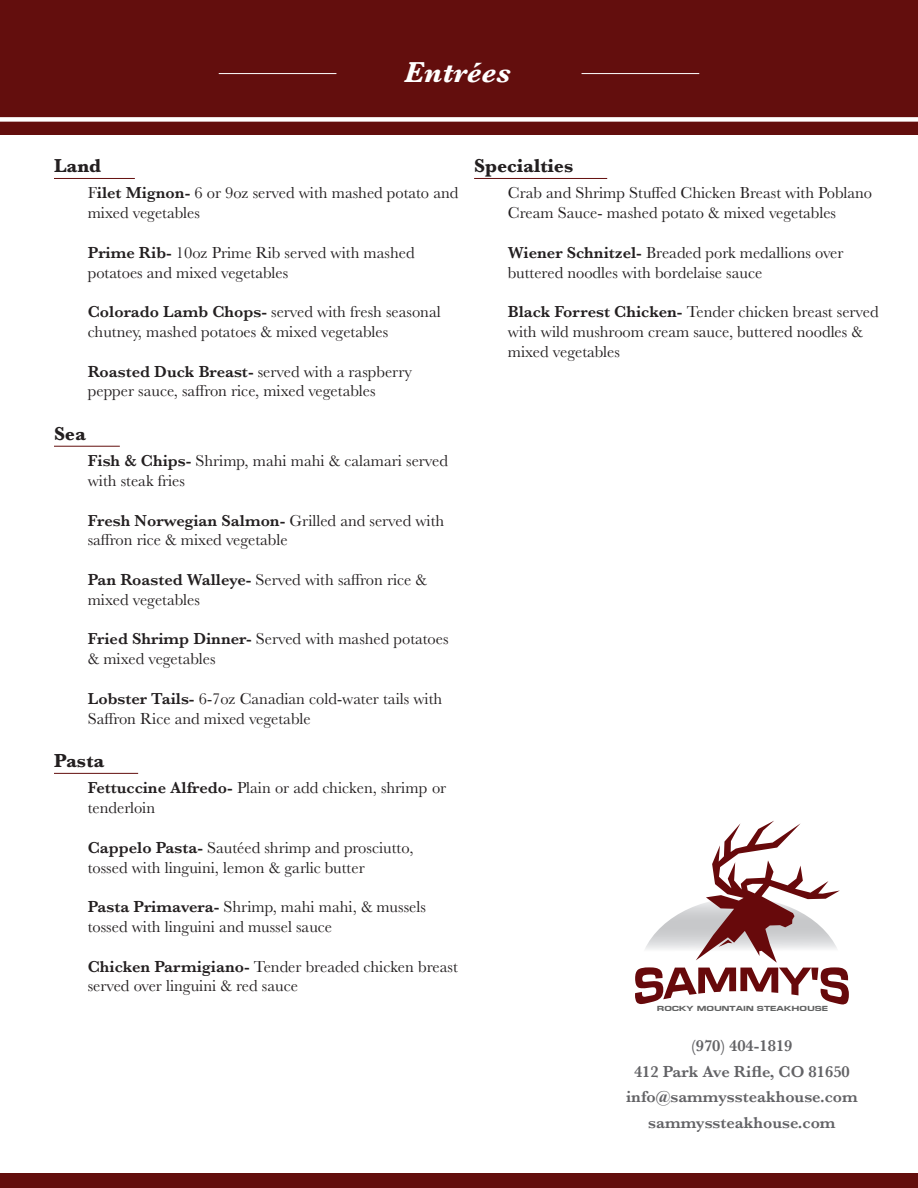
<style>
.page{position:relative;width:918px;height:1188px;background:#fff}
.page>*{position:absolute;margin:0;border:0;box-sizing:border-box;transform-origin:0 0}
.t1{font:italic 700 30px "Baskerville";color:#fff}
.Dish_Titles{font:700 19.5px "Baskerville";color:#231f20}
.Body_Copy{font:16.5px/19.8px "Baskerville";color:#231f20}
.t2{font:600 16.5px/25.8px "Baskerville";color:#636366;text-align:center}
.t3{font:800 7.65px "Eurose Wide";color:#626363}
.s1{font-weight:600}
</style>
<div class="page">
<div style="left:0;top:0;width:918px;height:135px;background:#630e0d"></div>
<div style="left:0;top:1173px;width:918px;height:15px;background:#630e0d"></div>
<div style="left:0;top:117px;width:918px;height:5px;background:#fff"></div>
<svg style="left:635px;top:821px;width:214px;height:184px"></svg>
<hr style="left:582px;top:73px;width:117px;height:1px;background:#fff">
<hr style="left:219px;top:73px;width:117px;height:1px;background:#fff">
<hr style="left:54px;top:178px;width:81px;height:1px;background:#630e0d">
<hr style="left:54px;top:446px;width:66px;height:1px;background:#630e0d">
<hr style="left:54px;top:773px;width:84px;height:1px;background:#630e0d">
<hr style="left:474px;top:178px;width:133px;height:1px;background:#630e0d">
<p class="t1" style="left:404px;top:51px;width:108px">Entrées</p>
<p class="Dish_Titles" style="left:54px;top:152px;width:49px">Land</p>
<p class="Body_Copy" style="left:88px;top:183px;width:372px">F<span class="s1">ilet Mignon-</span> 6 or 9oz served with mashed potato and mixed vegetables</p>
<p class="Body_Copy" style="left:88px;top:243px;width:328px"><span class="s1">Prime Rib-</span> 10oz Prime Rib served with mashed potatoes and mixed vegetables</p>
<p class="Body_Copy" style="left:88px;top:302px;width:355px"><span class="s1">Colorado Lamb Chops-</span> served with fresh seasonal chutney, mashed potatoes &amp; mixed vegetables</p>
<p class="Body_Copy" style="left:88px;top:362px;width:326px"><span class="s1">Roasted Duck Breast-</span> served with a raspberry pepper sauce, saffron rice, mixed vegetables</p>
<p class="Dish_Titles" style="left:54px;top:420px;width:34px">Sea</p>
<p class="Body_Copy" style="left:88px;top:451px;width:362px"><span class="s1">Fish &amp; Chips-</span> Shrimp, mahi mahi &amp; calamari served with steak fries</p>
<p class="Body_Copy" style="left:88px;top:511px;width:358px"><span class="s1">Fresh Norwegian Salmon-</span> Grilled and served with saffron rice &amp; mixed vegetable</p>
<p class="Body_Copy" style="left:88px;top:570px;width:341px"><span class="s1">Pan Roasted Walleye-</span> Served with saffron rice &amp; mixed vegetables</p>
<p class="Body_Copy" style="left:88px;top:629px;width:362px"><span class="s1">Fried Shrimp Dinner-</span> Served with mashed potatoes &amp; mixed vegetables</p>
<p class="Body_Copy" style="left:88px;top:689px;width:356px"><span class="s1">Lobster Tails-</span> 6-7oz Canadian cold-water tails with<br>Saffron Rice and mixed vegetable</p>
<p class="Dish_Titles" style="left:54px;top:747px;width:52px">Pasta</p>
<p class="Body_Copy" style="left:88px;top:778px;width:360px"><span class="s1">Fettuccine Alfredo-</span> Plain or add chicken, shrimp or tenderloin</p>
<p class="Body_Copy" style="left:88px;top:838px;width:327px"><span class="s1">Cappelo Pasta-</span> Sautéed shrimp and prosciutto, tossed with linguini, lemon &amp; garlic butter</p>
<p class="Body_Copy" style="left:88px;top:897px;width:340px"><span class="s1">Pasta Primavera-</span> Shrimp, mahi mahi, &amp; mussels tossed with linguini and mussel sauce</p>
<p class="Body_Copy" style="left:88px;top:957px;width:372px"><span class="s1">Chicken Parmigiano-</span> Tender breaded chicken breast served over linguini &amp; red sauce</p>
<p class="Dish_Titles" style="left:474px;top:152px;width:101px">Specialties</p>
<p class="Body_Copy" style="left:508px;top:183px;width:366px">Crab and Shrimp Stuffed Chicken Breast with Poblano<br>Cream Sauce- mashed potato &amp; mixed vegetables</p>
<p class="Body_Copy" style="left:508px;top:243px;width:337px"><span class="s1">Wiener Schnitzel-</span> Breaded pork medallions over buttered noodles with bordelaise sauce</p>
<p class="Body_Copy" style="left:508px;top:302px;width:372px"><span class="s1">Black Forrest Chicken-</span> Tender chicken breast served with wild mushroom cream sauce, buttered noodles &amp; mixed vegetables</p>
<p class="t3" style="left:657px;top:1004px;width:173px">ROCKY MOUNTAIN STEAKHOUSE</p>
<p class="t2" style="left:626px;top:1032px;width:233px">(970) 404-1819<br>412 Park Ave Rifle, CO 81650 info@sammyssteakhouse.com sammyssteakhouse.com</p>
</div>
